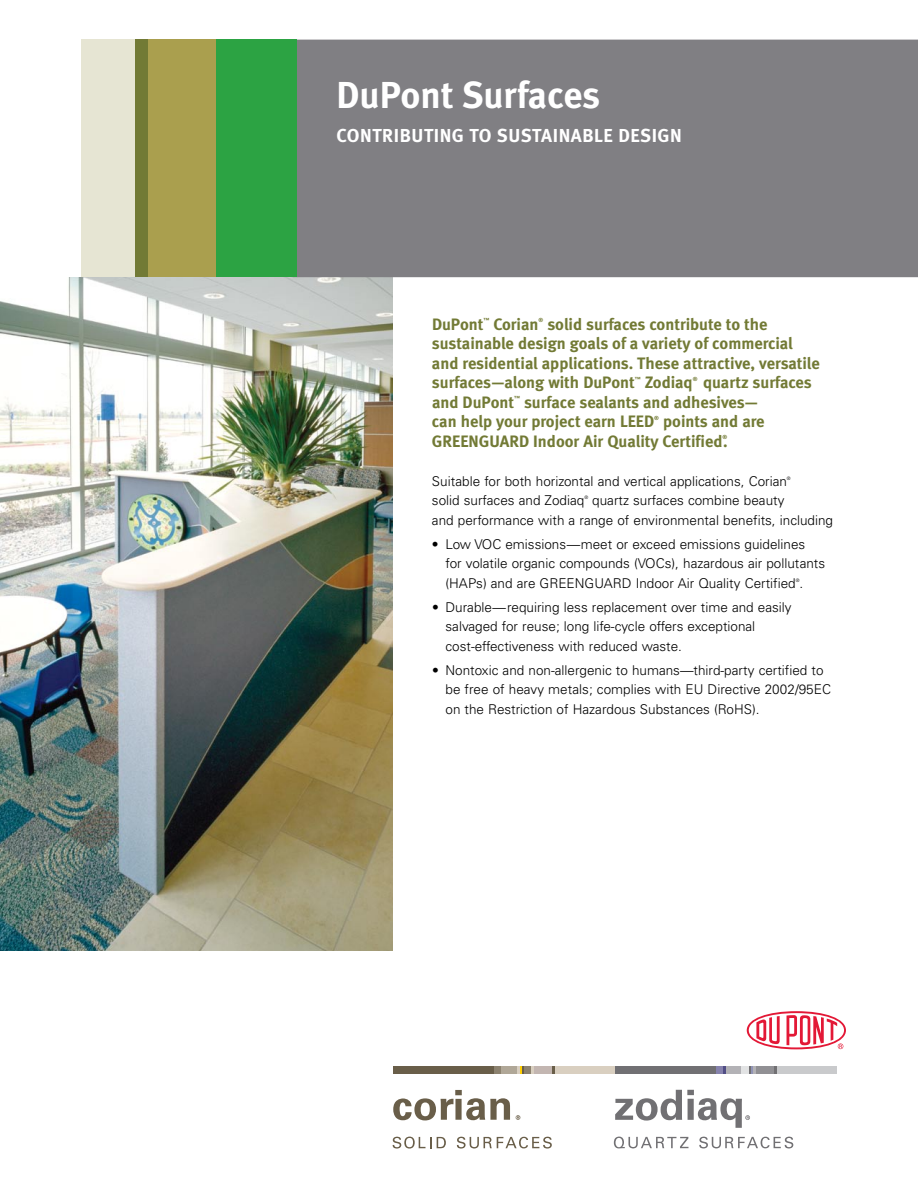
<style>
.page{position:relative;width:918px;height:1188px;background:#fff}
.page>*{position:absolute;margin:0;border:0;box-sizing:border-box;transform-origin:0 0}
.t1{font:37.5px "Meta Bold LF";letter-spacing:-.01em;color:#fff}
.t2{font:18.75px "Meta Bold LF";letter-spacing:.03em;color:#fff}
.t3{font:16.5px/19.5px "Meta Bold LF";color:#727a35}
.t4{font:300 13.5px/19.5px "Univers";color:#000}
.t5{font:5.7px "Meta Bold LF";color:#727a35}
.t6{font:300 4.8px "Univers";color:#000}
</style>
<div class="page">
<img style="left:0;top:277px;width:392px;height:673px">
<div style="left:297px;top:40px;width:621px;height:237px;background:#807f83"></div>
<div style="left:212px;top:40px;width:85px;height:237px;background:#2ca343"></div>
<div style="left:145px;top:40px;width:71px;height:237px;background:#aa9f4e"></div>
<div style="left:130px;top:40px;width:18px;height:237px;background:#727a35"></div>
<div style="left:81px;top:40px;width:54px;height:237px;background:#e6e5d3"></div>
<svg style="left:747px;top:1011px;width:99px;height:38px"></svg>
<div style="left:615px;top:1066px;width:101px;height:8px;background:#717073"></div>
<div style="left:777px;top:1066px;width:60px;height:8px;background:#c9cacc"></div>
<svg style="left:615px;top:1090px;width:135px;height:38px"></svg>
<div style="left:726px;top:1066px;width:16px;height:8px;background:#b3b2b6"></div>
<div style="left:716px;top:1066px;width:8px;height:8px;background:#8682ad"></div>
<div style="left:756px;top:1066px;width:18px;height:8px;background:#919094"></div>
<svg style="left:774px;top:1066px;width:3px;height:8px"></svg>
<div style="left:742px;top:1066px;width:8px;height:8px;background:#e2e3e4"></div>
<svg style="left:724px;top:1066px;width:2px;height:8px"></svg>
<svg style="left:750px;top:1066px;width:6px;height:8px"></svg>
<svg style="left:614px;top:1137px;width:74px;height:11px"></svg>
<svg style="left:699px;top:1137px;width:94px;height:11px"></svg>
<div style="left:393px;top:1066px;width:101px;height:8px;background:#695e49"></div>
<div style="left:555px;top:1066px;width:60px;height:8px;background:#d9cfc0"></div>
<svg style="left:393px;top:1090px;width:117px;height:30px"></svg>
<svg style="left:516px;top:1115px;width:4px;height:5px"></svg>
<div style="left:494px;top:1066px;width:8px;height:8px;background:#8c826f"></div>
<div style="left:534px;top:1066px;width:18px;height:8px;background:#c3b6b1"></div>
<svg style="left:552px;top:1066px;width:3px;height:8px"></svg>
<div style="left:524px;top:1066px;width:8px;height:8px;background:#8c826f"></div>
<div style="left:502px;top:1066px;width:16px;height:8px;background:#b0a797"></div>
<svg style="left:518px;top:1066px;width:6px;height:8px"></svg>
<svg style="left:532px;top:1066px;width:2px;height:8px"></svg>
<svg style="left:393px;top:1137px;width:53px;height:12px"></svg>
<svg style="left:457px;top:1137px;width:95px;height:12px"></svg>
<h1 class="t1" style="left:337px;top:73px;width:265px">DuPont Surfaces</h1>
<h2 class="t2" style="left:337px;top:124px;width:347px">contri buting to sustainable desig n</h2>
<p class="t3" style="left:432px;top:314px;width:389px;text-indent:115px">solid surfaces contribute to the sustainable design goals of a variety of commercial and residential applications. These attractive, versatile surfaces—along with DuPont</p>
<p class="t3" style="left:432px;top:314px;width:53px">DuPont</p>
<p class="t5" style="left:484px;top:317px;width:7px">™</p>
<p class="t3" style="left:493px;top:314px;width:47px">Corian</p>
<p class="t5" style="left:539px;top:317px;width:6px">®</p>
<p class="t5" style="left:635px;top:375px;width:7px">™</p>
<p class="t3" style="left:645px;top:372px;width:50px">Zodiaq</p>
<p class="t5" style="left:693px;top:375px;width:6px">®</p>
<p class="t3" style="left:703px;top:372px;width:110px">quartz surfaces</p>
<p class="t3" style="left:432px;top:392px;width:327px;text-indent:92px">surface sealants and adhesives— can help your project earn LEED</p>
<p class="t3" style="left:432px;top:392px;width:84px">and DuPont</p>
<p class="t5" style="left:514px;top:395px;width:7px">™</p>
<p class="t3" style="left:432px;top:411px;width:334px;text-indent:231px">points and are<br>GREENGUARD Indoor Air Quality Certified.</p>
<p class="t5" style="left:654px;top:414px;width:6px">®</p>
<p class="t5" style="left:723px;top:434px;width:6px">®</p>
<p class="t4" style="left:432px;top:471px;width:356px">Suitable for both horizontal and vertical applications, Corian</p>
<p class="t6" style="left:787px;top:475px;width:5px">®</p>
<p class="t4" style="left:432px;top:490px;width:154px">solid surfaces and Zodiaq</p>
<p class="t6" style="left:584px;top:494px;width:5px">®</p>
<p class="t4" style="left:432px;top:490px;width:403px;text-indent:160px">quartz surfaces combine beauty<br>and performance with a range of environmental benefits, including</p>
<p class="t4" style="left:445px;top:534px;width:381px;text-indent:-14px">• Low VOC emissions—meet or exceed emissions guidelines<br>for volatile organic compounds (VOCs), hazardous air pollutants (HAPs) and are GREENGUARD Indoor Air Quality Certified .</p>
<p class="t6" style="left:796px;top:577px;width:5px">®</p>
<p class="t4" style="left:446px;top:597px;width:348px;text-indent:-14px">• Durable—requiring less replacement over time and easily salvaged for reuse; long life-cycle offers exceptional cost-effectiveness with reduced waste.</p>
<p class="t4" style="left:445px;top:660px;width:387px;text-indent:-13px">• Nontoxic and non-allergenic to humans—third-party certified to be free of heavy metals; complies with EU Directive 2002/95EC on the Restriction of Hazardous Substances (RoHS).</p>
</div>
